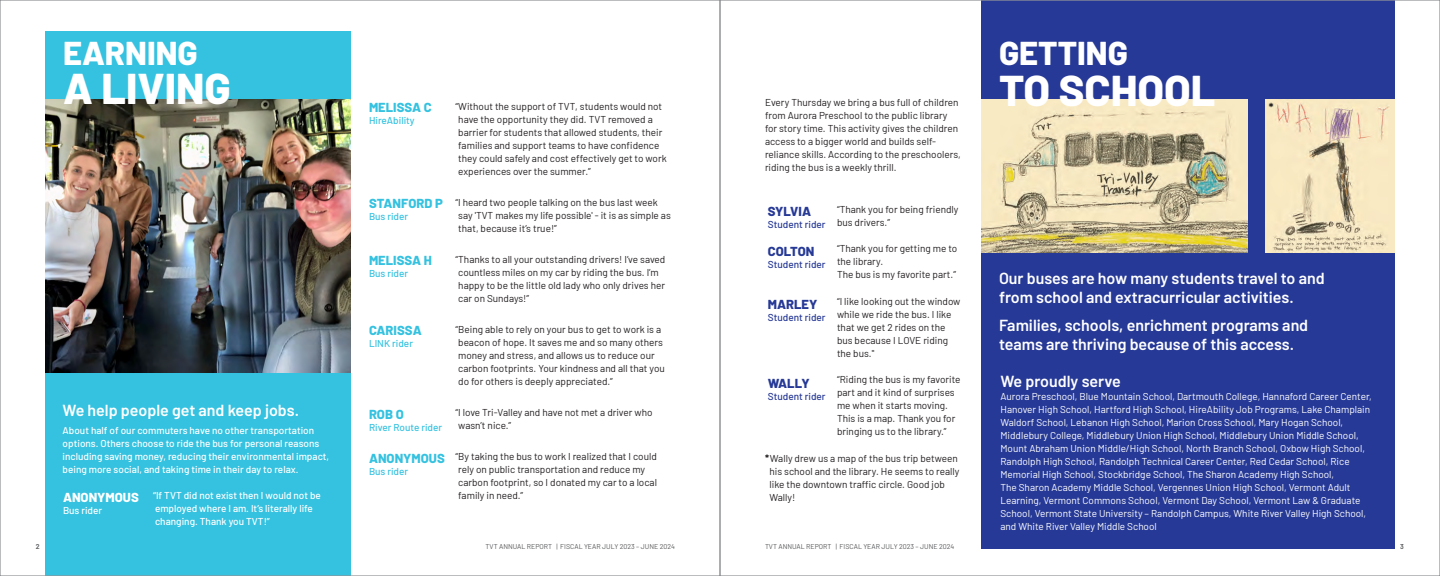
<style>
.page{position:relative;width:1440px;height:576px;background:#fff}
.page>*{position:absolute;margin:0;border:0;box-sizing:border-box;transform-origin:0 0}
.t1{font:800 43px "Barlow";color:#fff}
.t2{font:800 33px "Barlow";color:#fff}
.Paragraph{font:600 16px/19.2px "Barlow";color:#fff}
.t3{font:800 13px "Barlow";color:#35c2e0}
.t4{font:800 13px "Barlow";color:#263996}
.t5{font:800 13px "Barlow";color:#fff}
.Paragraph-2{font:700 12px "Barlow";color:#231f20}
.Paragraph-3{font:10px/13px "Barlow";color:#231f20}
.Paragraph-4{font:10px/13px "Barlow";color:#fff}
.t6{font:500 10px/13px "Barlow";color:#fff}
.t7{font:500 10px "Barlow";color:#35c2e0}
.t8{font:500 10px "Barlow";color:#263996}
.Paragraph-5{font:italic 9.2px "Barlow";color:#fff}
.t9{font:7px "Barlow";color:#57585a}
.t10{font:600 7px "Barlow";color:#57585a}
.s1{font-weight:700}
</style>
<div class="page">
<div style="left:45px;top:32px;width:306px;height:544px;background:#35c2e0"></div>
<img style="left:45px;top:100px;width:306px;height:272px">
<div style="left:981px;top:0;width:414px;height:549px;background:#263996"></div>
<img style="left:981px;top:100px;width:267px;height:153px">
<img style="left:1266px;top:100px;width:129px;height:153px">
<p class="t2" style="left:63px;top:28px;width:136px">EARNING</p>
<p class="t1" style="left:63px;top:56px;width:169px">A LIVING</p>
<p class="Paragraph" style="left:63px;top:400px;width:238px">We help people get and keep jobs.</p>
<p class="t6" style="left:63px;top:423px;width:268px">About half of our commuters have no other transportation options. Others choose to ride the bus for personal reasons including saving money, reducing their environmental impact, being more social, and taking time in their day to relax.</p>
<p class="t6" style="left:153px;top:488px;width:169px">“If TVT did not exist then I would not be employed where I am. It’s literally life changing. Thank you TVT!”</p>
<p class="t5" style="left:63px;top:487px;width:77px">ANONYMOUS</p>
<p class="t6" style="left:63px;top:503px;width:41px">Bus rider</p>
<p class="t3" style="left:369px;top:97px;width:64px">MELISSA C</p>
<p class="t7" style="left:369px;top:113px;width:47px">HireAbility</p>
<p class="t3" style="left:369px;top:194px;width:75px">STANFORD P</p>
<p class="t7" style="left:369px;top:209px;width:41px">Bus rider</p>
<p class="t3" style="left:369px;top:251px;width:64px">MELISSA H</p>
<p class="t7" style="left:369px;top:266px;width:41px">Bus rider</p>
<p class="t3" style="left:369px;top:321px;width:54px">CARISSA</p>
<p class="t7" style="left:369px;top:336px;width:46px">LINK rider</p>
<p class="t3" style="left:369px;top:404px;width:36px">ROB O</p>
<p class="t7" style="left:369px;top:420px;width:75px">River Route rider</p>
<p class="t3" style="left:369px;top:448px;width:77px">ANONYMOUS</p>
<p class="t7" style="left:369px;top:464px;width:41px">Bus rider</p>
<p class="Paragraph-3" style="left:455px;top:99px;width:213px">“Without the support of TVT, students would not have the opportunity they did. TVT removed a barrier for students that allowed students, their families and support teams to have confidence they could safely and cost effectively get to work experiences over the summer.”</p>
<p class="Paragraph-3" style="left:455px;top:195px;width:217px">“I heard two people talking on the bus last week say 'TVT makes my life possible' - it is as simple as that, because it’s true!”</p>
<p class="Paragraph-3" style="left:455px;top:252px;width:212px">“Thanks to all your outstanding drivers! I’ve saved countless miles on my car by riding the bus. I’m happy to be the little old lady who only drives her car on Sundays!”</p>
<p class="Paragraph-3" style="left:455px;top:322px;width:211px">“Being able to rely on your bus to get to work is a beacon of hope. It saves me and so many others money and stress, and allows us to reduce our carbon footprints. Your kindness and all that you do for others is deeply appreciated.”</p>
<p class="Paragraph-3" style="left:455px;top:405px;width:199px">“I love Tri-Valley and have not met a driver who wasn’t nice.”</p>
<p class="Paragraph-3" style="left:455px;top:449px;width:203px">“By taking the bus to work I realized that I could rely on public transportation and reduce my carbon footprint, so I donated my car to a local family in need.”</p>
<p class="Paragraph-3" style="left:765px;top:96px;width:197px">Every Thursday we bring a bus full of children from Aurora Preschool to the public library for story time. This activity gives the children access to a bigger world and builds self&shy;reliance skills. According to the preschoolers, riding the bus is a weekly thrill.</p>
<p class="t4" style="left:768px;top:202px;width:45px">SYLVIA</p>
<p class="t8" style="left:768px;top:217px;width:59px">Student rider</p>
<p class="t4" style="left:768px;top:242px;width:48px">COLTON</p>
<p class="t8" style="left:768px;top:258px;width:59px">Student rider</p>
<p class="t4" style="left:768px;top:295px;width:51px">MARLEY</p>
<p class="t8" style="left:768px;top:310px;width:59px">Student rider</p>
<p class="t4" style="left:768px;top:374px;width:43px">WALLY</p>
<p class="t8" style="left:768px;top:389px;width:59px">Student rider</p>
<p class="Paragraph-3" style="left:837px;top:202px;width:123px">“Thank you for being friendly bus drivers.”</p>
<p class="Paragraph-3" style="left:837px;top:241px;width:122px">“Thank you for getting me to the library.<br>The bus is my favorite part.”</p>
<p class="Paragraph-3" style="left:837px;top:294px;width:125px">“I like looking out the window while we ride the bus. I like that we get 2 rides on the bus because I LOVE riding the bus."</p>
<p class="Paragraph-3" style="left:837px;top:372px;width:125px">“Riding the bus is my favorite part and it kind of surprises me when it starts moving.<br>This is a map. Thank you for bringing us to the library.”</p>
<p class="Paragraph-3" style="left:770px;top:451px;width:191px;text-indent:-4px"><span class="s1">*</span>Wally drew us a map of the bus trip between his school and the library. He seems to really like the downtown traffic circle. Good job Wally!</p>
<p class="t2" style="left:999px;top:28px;width:130px">GETTING</p>
<p class="t1" style="left:999px;top:58px;width:218px">TO SCHOOL</p>
<p class="Paragraph-2" style="left:1269px;top:99px;width:6px">*</p>
<p class="Paragraph" style="left:999px;top:267px;width:327px">Our buses are how many students travel to and from school and extracurricular activities.</p>
<p class="Paragraph" style="left:999px;top:314px;width:311px">Families, schools, enrichment programs and teams are thriving because of this access.</p>
<p class="Paragraph" style="left:1000px;top:371px;width:122px">We proudly serve</p>
<p class="Paragraph-4" style="left:1000px;top:389px;width:373px">Aurora Preschool, Blue Mountain School, Dartmouth College, Hannaford Career Center, Hanover High School, Hartford High School, HireAbility Job Programs, Lake Champlain Waldorf School, Lebanon High School, Marion Cross School, Mary Hogan School, Middlebury College, Middlebury Union High School, Middlebury Union Middle School, Mount Abraham Union Middle/High School, North Branch School, Oxbow High School, Randolph High School, Randolph Technical Career Center, Red Cedar School, Rice Memorial High School, Stockbridge School, The Sharon Academy High School,<br>The Sharon Academy Middle School, Vergennes Union High School, Vermont Adult Learning, Vermont Commons School, Vermont Day School, Vermont Law &amp; Graduate School, Vermont State University – Randolph Campus, White River Valley High School, and White River Valley Middle School</p>
<p class="Paragraph-5" style="left:1096px;top:508px;width:276px">A preschooler drew us a map of the bus trip between his school and the</p>
<p class="t10" style="left:36px;top:541px;width:5px">2</p>
<p class="t9" style="left:486px;top:541px;width:191px">TVT ANNUAL REPORT | FISCAL YEAR JULY 2023 – JUNE 2024</p>
<p class="t9" style="left:765px;top:541px;width:191px">TVT ANNUAL REPORT | FISCAL YEAR JULY 2023 – JUNE 2024</p>
<p class="t10" style="left:1400px;top:541px;width:5px">3</p>
</div>
